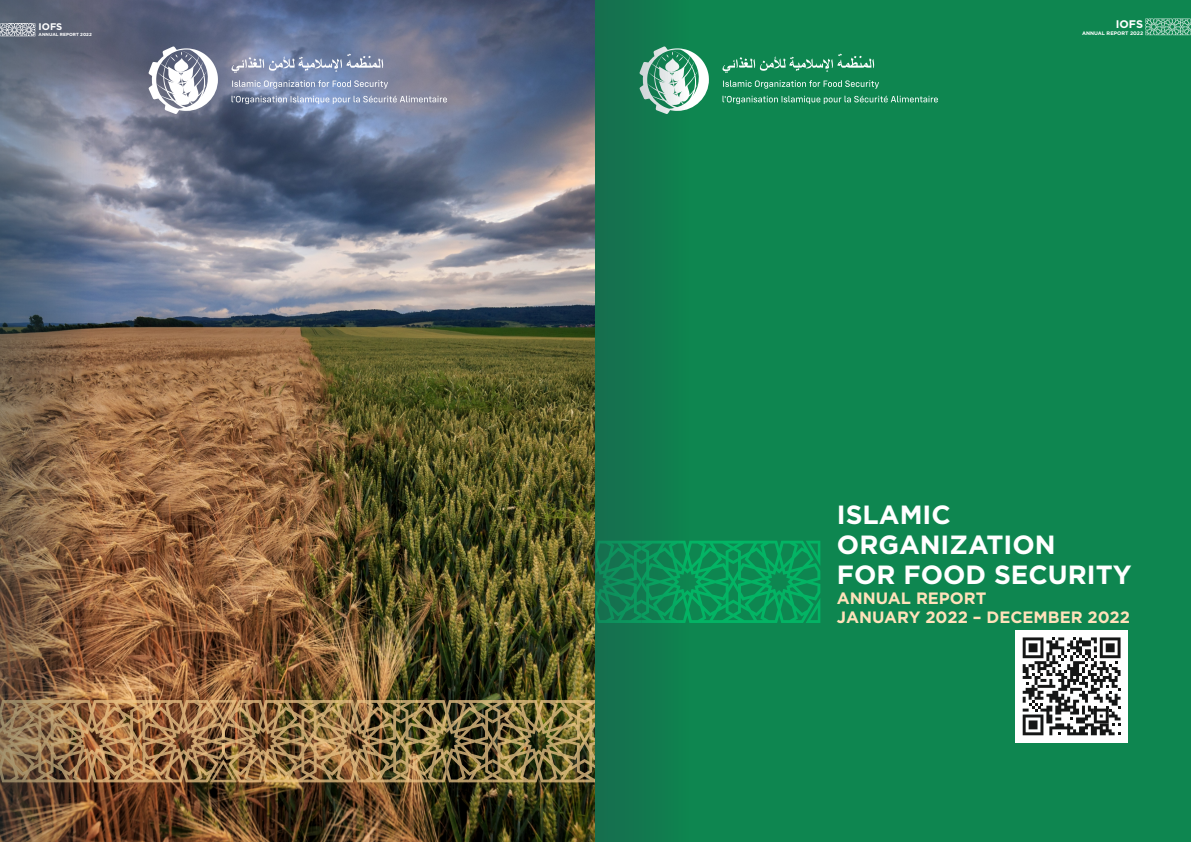
<style>
.page{position:relative;width:1191px;height:842px;background:#fff}
.page>*{position:absolute;margin:0;border:0;box-sizing:border-box;transform-origin:0 0}
.t1{font:700 26.3px/29.8px "Gotham Pro";color:#fff}
.t2{font:700 16.4px/18.6px "Gotham Pro";color:#ffe2ba}
.t3{font:700 11px "Gotham Pro";color:#fff}
.t4{font:700 9.6px "Gotham Pro";color:#fff}
.t5{font:700 5.1px "Gotham Pro";color:#fff}
.t6{font:700 4.4px "Gotham Pro";color:#fff}
</style>
<div class="page">
<img style="left:192px;top:0;width:403px;height:842px">
<img style="left:192px;top:700px;width:403px;height:82px">
<svg style="left:192px;top:46px;width:26px;height:68px"></svg>
<svg style="left:231px;top:54px;width:152px;height:19px;background:#8f9bb8"></svg>
<svg style="left:231px;top:80px;width:216px;height:24px;background:#909ab6"></svg>
<img style="left:0;top:0;width:192px;height:842px">
<svg style="left:0;top:23px;width:35px;height:13px"></svg>
<div style="left:595px;top:0;width:596px;height:842px;background:#0e8650"></div>
<div style="left:1015px;top:630px;width:113px;height:113px;background:#fff"></div>
<svg style="left:1022px;top:637px;width:98px;height:98px"></svg>
<svg style="left:789px;top:54px;width:85px;height:18px"></svg>
<svg style="left:787px;top:80px;width:151px;height:24px"></svg>
<svg style="left:787px;top:541px;width:33px;height:82px"></svg>
<svg style="left:1145px;top:18px;width:46px;height:17px"></svg>
<svg style="left:595px;top:0;width:192px;height:842px"></svg>
<p class="t4" style="left:39px;top:23px;width:25px">IOFS</p>
<p class="t6" style="left:39px;top:33px;width:55px">ANNUAL REPORT 2022</p>
<p class="t3" style="left:1115px;top:20px;width:29px">IOFS</p>
<p class="t5" style="left:1082px;top:31px;width:63px">ANNUAL REPORT 2022</p>
<h1 class="t1" style="left:837px;top:502px;width:296px">ISLAMIC<br>ORGANIZATION<br>FOR FOOD SECURITY</h1>
<p class="t2" style="left:837px;top:590px;width:295px">ANNUAL REPORT<br>JANUARY 2022 – DECEMBER 2022</p>
</div>
